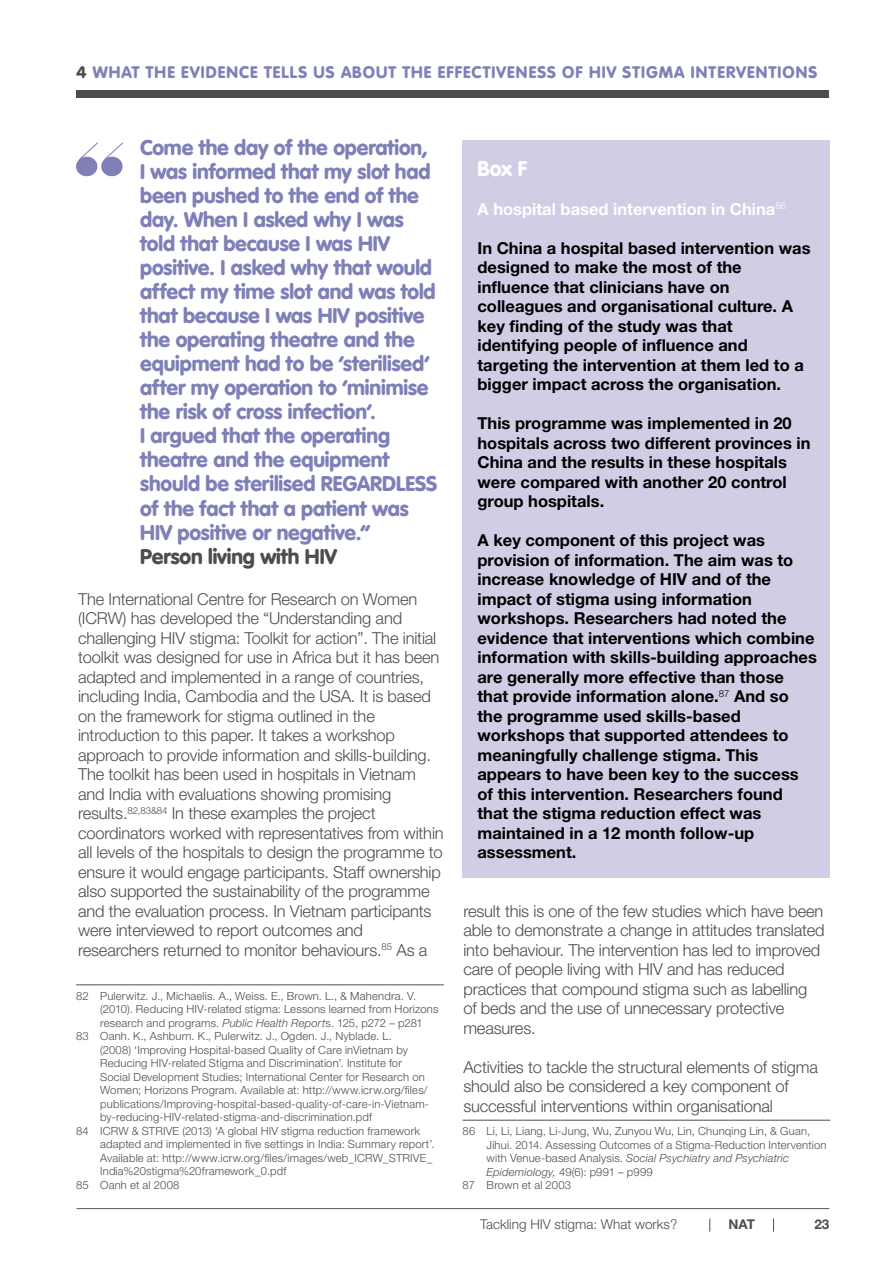
<style>
.page{position:relative;width:893px;height:1263px;background:#fff}
.page>*{position:absolute;margin:0;border:0;box-sizing:border-box;transform-origin:0 0}
.t1{font:900 21px/24px "VAG Rounded Std";letter-spacing:-.005em;color:#7f80b7}
.t2{font:900 21px "VAG Rounded Std";letter-spacing:-.005em;color:#4d4d4f}
.t3{font:900 21px "VAG Rounded Std";color:#fff}
.t4{font:300 16.5px/19.5px "Helvetica Neue LT Std";letter-spacing:-.01em;color:#4d4d4f}
.t5{font:700 16.5px/19.5px "Helvetica Neue LT Std";color:#000}
.t6{font:900 16.5px "VAG Rounded Std";letter-spacing:.065em;color:#7f80b7}
.t7{font:700 16.5px "Helvetica Neue LT Std";color:#fff}
.t8{font:300 13.5px "Helvetica Neue LT Std";color:#4d4d4f}
.t9{font:700 13.5px "Helvetica Neue LT Std";color:#4d4d4f}
.t10{font:300 11.25px "Helvetica Neue LT Std";letter-spacing:.015em;color:#4d4d4f}
.t11{font:italic 300 11.25px "Helvetica Neue LT Std";letter-spacing:.015em;color:#4d4d4f}
.s1{color:#4d4d4f}
.s2{font-style:italic}
.s3{font-style:normal}
</style>
<div class="page">
<hr style="left:76px;top:984px;width:368px;height:1px;background:#4d4d4f">
<div style="left:462px;top:140px;width:368px;height:738px;background:#cfcee5"></div>
<hr style="left:463px;top:1120px;width:367px;height:1px;background:#4d4d4f">
<svg style="left:76px;top:142px;width:47px;height:35px"></svg>
<svg style="left:773px;top:1218px;width:1px;height:13px"></svg>
<svg style="left:709px;top:1218px;width:1px;height:13px"></svg>
<hr style="left:77px;top:1208px;width:752px;height:1px;background:#4d4d4f">
<div style="left:77px;top:90px;width:752px;height:8px;background:#4d4d4f"></div>
<p class="t6" style="left:77px;top:62px;width:742px"><span class="s1">4</span> WHAT THE EVIDENCE TELLS US ABOUT THE EFFECTIVENESS OF HIV STIGMA INTERVENTIONS</p>
<p class="t1" style="left:140px;top:137px;width:299px">Come the day of the operation,<br>I was informed that my slot had been pushed to the end of the day. When I asked why I was told that because I was HIV positive. I asked why that would affect my time slot and was told that because I was HIV positive the operating theatre and the equipment had to be ‘sterilised’ after my operation to ‘minimise the risk of cross infection’.<br>I argued that the operating theatre and the equipment should be sterilised REGARDLESS of the fact that a patient was<br>HIV positive or negative.”</p>
<p class="t2" style="left:140px;top:543px;width:198px">Person living with HIV</p>
<p class="t4" style="left:78px;top:589px;width:367px">The International Centre for Research on Women (ICRW) has developed the “Understanding and challenging HIV stigma: Toolkit for action”. The initial toolkit was designed for use in Africa but it has been adapted and implemented in a range of countries, including India, Cambodia and the USA. It is based on the framework for stigma outlined in the introduction to this paper. It takes a workshop approach to provide information and skills-building.<br>The toolkit has been used in hospitals in Vietnam and India with evaluations showing promising results.<sup>82,83&amp;84</sup> In these examples the project coordinators worked with representatives from within all levels of the hospitals to design the programme to ensure it would engage participants. Staff ownership also supported the sustainability of the programme and the evaluation process. In Vietnam participants were interviewed to report outcomes and researchers returned to monitor behaviours.<sup>85</sup> As a</p>
<p class="t10" style="left:76px;top:989px;width:341px">82 Pulerwitz. J., Michaelis. A., Weiss. E., Brown. L., &amp; Mahendra. V.</p>
<p class="t10" style="left:100px;top:1002px;width:340px">(2010). Reducing HIV-related stigma: Lessons learned from Horizons</p>
<p class="t10" style="left:100px;top:1016px;width:324px">research and programs. <span class="s2">Public Health Report</span>s. 125, p272 – p281</p>
<p class="t10" style="left:76px;top:1029px;width:317px">83 Oanh. K., Ashburn. K., Pulerwitz. J., Ogden. J., Nyblade. L.</p>
<p class="t10" style="left:100px;top:1043px;width:309px">(2008) ‘Improving Hospital-based Quality of Care inVietnam by</p>
<p class="t10" style="left:100px;top:1056px;width:303px">Reducing HIV-related Stigma and Discrimination’. Institute for</p>
<p class="t10" style="left:100px;top:1070px;width:326px">Social Development Studies; International Center for Research on</p>
<p class="t10" style="left:100px;top:1083px;width:329px">Women; Horizons Program. Available at: http://www.icrw.org/files/</p>
<p class="t10" style="left:100px;top:1097px;width:330px">publications/Improving-hospital-based-quality-of-care-in-Vietnam-</p>
<p class="t10" style="left:100px;top:1110px;width:273px">by-reducing-HIV-related-stigma-and-discrimination.pdf</p>
<p class="t10" style="left:76px;top:1124px;width:345px">84 ICRW &amp; STRIVE (2013) ‘A global HIV stigma reduction framework</p>
<p class="t10" style="left:100px;top:1137px;width:336px">adapted and implemented in five settings in India: Summary report’.</p>
<p class="t10" style="left:100px;top:1151px;width:334px">Available at: http://www.icrw.org/files/images/web_ICRW_STRIVE_</p>
<p class="t10" style="left:100px;top:1164px;width:188px">India%20stigma%20framework_0.pdf</p>
<p class="t10" style="left:76px;top:1178px;width:105px">85 Oanh et al 2008</p>
<p class="t3" style="left:477px;top:155px;width:51px">Box F</p>
<p class="t7" style="left:477px;top:198px;width:310px">A hospital based intervention in China<sup>86</sup></p>
<p class="t5" style="left:477px;top:238px;width:335px">In China a hospital based intervention was designed to make the most of the influence that clinicians have on colleagues and organisational culture. A key finding of the study was that identifying people of influence and targeting the intervention at them led to a bigger impact across the organisation.</p>
<p class="t5" style="left:477px;top:413px;width:335px">This programme was implemented in 20 hospitals across two different provinces in China and the results in these hospitals were compared with another 20 control group hospitals.</p>
<p class="t5" style="left:477px;top:530px;width:341px">A key component of this project was provision of information. The aim was to increase knowledge of HIV and of the impact of stigma using information workshops. Researchers had noted the evidence that interventions which combine information with skills-building approaches are generally more effective than those that provide information alone.<sup>87</sup> And so the programme used skills-based workshops that supported attendees to meaningfully challenge stigma. This appears to have been key to the success of this intervention. Researchers found that the stigma reduction effect was maintained in a 12 month follow-up assessment.</p>
<p class="t4" style="left:463px;top:901px;width:363px">result this is one of the few studies which have been able to demonstrate a change in attitudes translated into behaviour. The intervention has led to improved care of people living with HIV and has reduced practices that compound stigma such as labelling of beds and the use of unnecessary protective measures.</p>
<p class="t4" style="left:463px;top:1057px;width:356px">Activities to tackle the structural elements of stigma should also be considered a key component of successful interventions within organisational</p>
<p class="t10" style="left:463px;top:1124px;width:349px">86 Li, Li, Liang, Li-Jung, Wu, Zunyou Wu, Lin, Chunqing Lin, &amp; Guan,</p>
<p class="t10" style="left:487px;top:1138px;width:341px">Jihui. 2014. Assessing Outcomes of a Stigma-Reduction Intervention</p>
<p class="t11" style="left:487px;top:1151px;width:304px"><span class="s3">with Venue-based Analysis.</span> Social Psychiatry and Psychiatric</p>
<p class="t10" style="left:487px;top:1165px;width:168px"><span class="s2">Epidemiology,</span> 49(6): p991 – p999</p>
<p class="t10" style="left:463px;top:1178px;width:110px">87 Brown et al 2003</p>
<p class="t8" style="left:480px;top:1216px;width:199px">Tackling HIV stigma: What works?</p>
<p class="t9" style="left:728px;top:1216px;width:28px">NAT</p>
<p class="t9" style="left:814px;top:1216px;width:17px">23</p>
</div>
